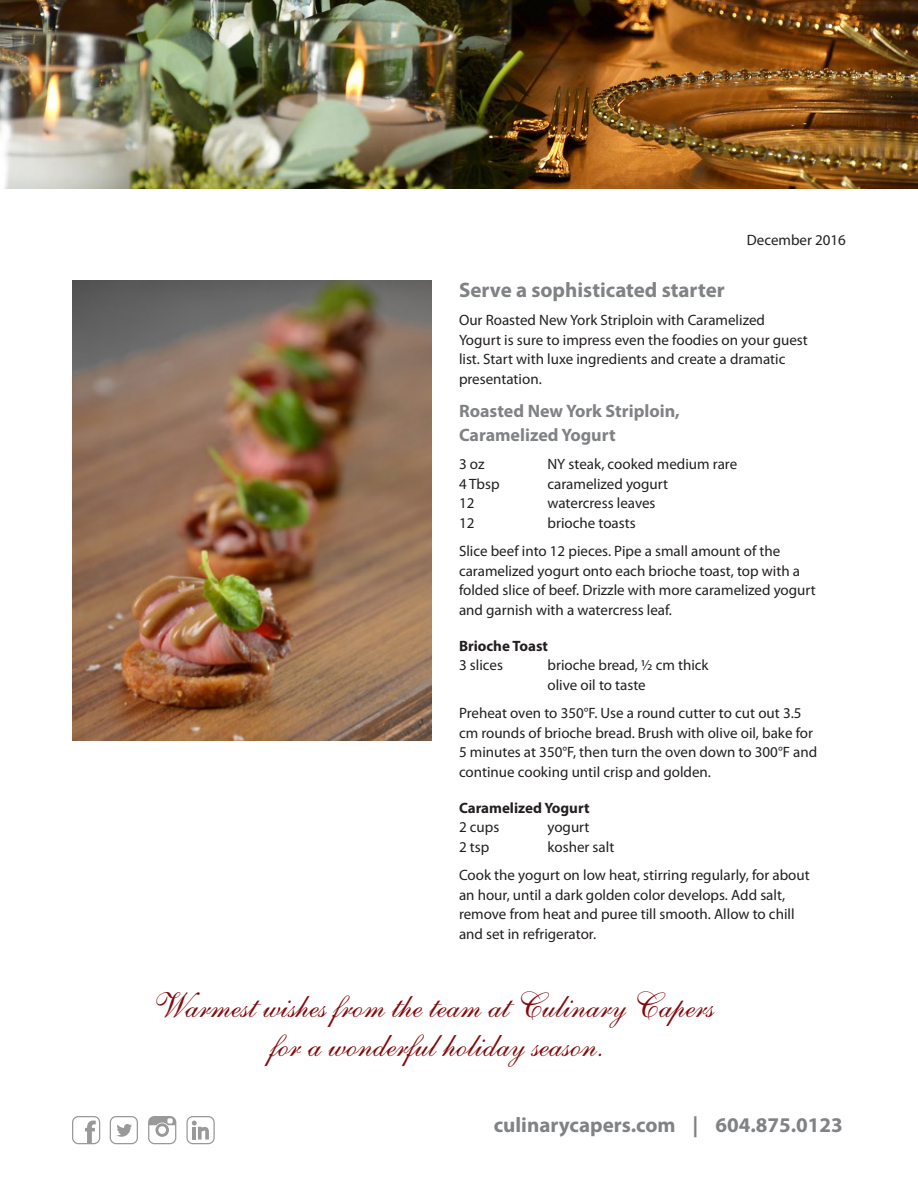
<style>
.page{position:relative;width:918px;height:1188px;background:#fff}
.page>*{position:absolute;margin:0;border:0;box-sizing:border-box;transform-origin:0 0}
.recipe_title{font:34.5px/39px "Shelley Allegro BT";color:#82080b;text-align:center}
.recipe_title-2{font:700 21px "Myriad Pro";color:#808285}
.recipe_title-3{font:700 18px/24px "Myriad Pro";color:#808285}
.text_1{font:15px/19.5px "Myriad Pro";color:#231f20}
.recipe_ingredients{font:15px "Myriad Pro";color:#231f20}
.head_2{font:700 15px "Myriad Pro";color:#231f20}
</style>
<div class="page">
<img style="left:0;top:0;width:918px;height:189px">
<img style="left:72px;top:281px;width:360px;height:459px">
<svg style="left:72px;top:1116px;width:28px;height:28px"></svg>
<svg style="left:186px;top:1116px;width:29px;height:28px"></svg>
<svg style="left:148px;top:1116px;width:28px;height:28px"></svg>
<svg style="left:110px;top:1116px;width:28px;height:28px"></svg>
<p class="text_1" style="left:747px;top:231px;width:101px">December 2016</p>
<p class="recipe_title-2" style="left:459px;top:278px;width:267px">Serve a sophisticated starter</p>
<p class="text_1" style="left:459px;top:311px;width:350px">Our Roasted New York Striploin with Caramelized Yogurt is sure to impress even the foodies on your guest list. Start with luxe ingredients and create a dramatic presentation.</p>
<p class="recipe_title-3" style="left:459px;top:399px;width:222px">Roasted New York Striploin,<br>Caramelized Yogurt</p>
<p class="recipe_ingredients" style="left:459px;top:456px;width:27px">3 oz</p>
<p class="recipe_ingredients" style="left:548px;top:456px;width:191px">NY steak, cooked medium rare</p>
<p class="recipe_ingredients" style="left:459px;top:475px;width:42px">4 Tbsp</p>
<p class="recipe_ingredients" style="left:548px;top:475px;width:122px">caramelized yogurt</p>
<p class="recipe_ingredients" style="left:459px;top:495px;width:17px">12</p>
<p class="recipe_ingredients" style="left:548px;top:495px;width:110px">watercress leaves</p>
<p class="recipe_ingredients" style="left:459px;top:514px;width:17px">12</p>
<p class="recipe_ingredients" style="left:548px;top:514px;width:90px">brioche toasts</p>
<p class="text_1" style="left:459px;top:542px;width:358px">Slice beef into 12 pieces. Pipe a small amount of the caramelized yogurt onto each brioche toast, top with a folded slice of beef. Drizzle with more caramelized yogurt and garnish with a watercress leaf.</p>
<p class="head_2" style="left:459px;top:637px;width:91px">Brioche Toast</p>
<p class="recipe_ingredients" style="left:459px;top:657px;width:45px">3 slices</p>
<p class="recipe_ingredients" style="left:548px;top:657px;width:163px">brioche bread, ½ cm thick</p>
<p class="recipe_ingredients" style="left:548px;top:676px;width:100px">olive oil to taste</p>
<p class="text_1" style="left:459px;top:704px;width:360px">Preheat oven to 350°F. Use a round cutter to cut out 3.5 cm rounds of brioche bread. Brush with olive oil, bake for 5 minutes at 350°F, then turn the oven down to 300°F and continue cooking until crisp and golden.</p>
<p class="head_2" style="left:459px;top:799px;width:132px">Caramelized Yogurt</p>
<p class="recipe_ingredients" style="left:459px;top:819px;width:42px">2 cups</p>
<p class="recipe_ingredients" style="left:548px;top:819px;width:44px">yogurt</p>
<p class="recipe_ingredients" style="left:459px;top:838px;width:32px">2 tsp</p>
<p class="recipe_ingredients" style="left:548px;top:838px;width:68px">kosher salt</p>
<p class="text_1" style="left:459px;top:866px;width:352px">Cook the yogurt on low heat, stirring regularly, for about an hour, until a dark golden color develops. Add salt, remove from heat and puree till smooth. Allow to chill and set in refrigerator.</p>
<p class="recipe_title" style="left:153px;top:987px;width:563px">Warmest wishes from the team at Culinary Capers for a wonderful holiday season.</p>
<p class="recipe_title-2" style="left:494px;top:1113px;width:351px">culinarycapers.com | 604.875.0123</p>
</div>
